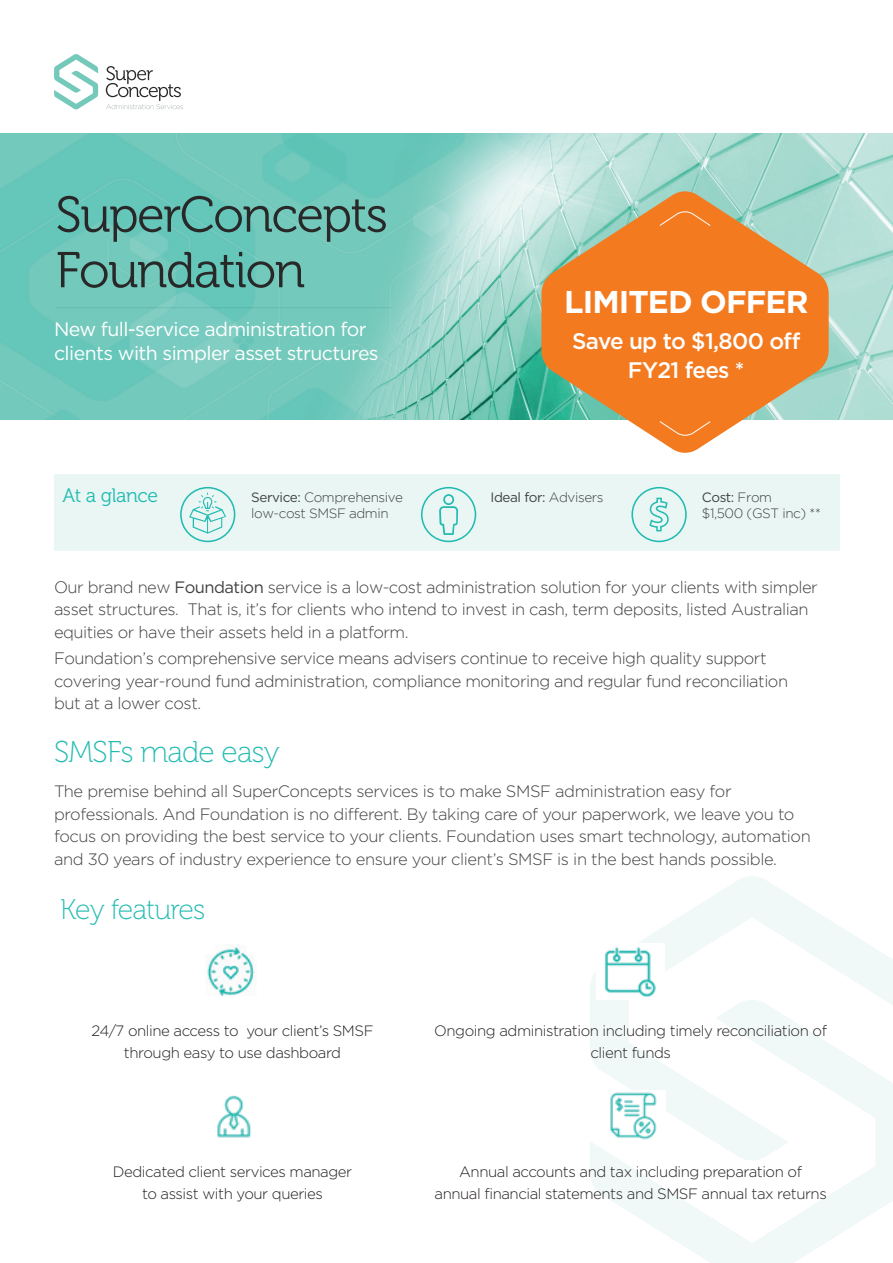
<style>
.page{position:relative;width:893px;height:1263px;background:#fff}
.page>*{position:absolute;margin:0;border:0;box-sizing:border-box;transform-origin:0 0}
.subhead_2{font:50.25px/55.5px "Museo 300";letter-spacing:-.03em;color:#282828}
.t1{font:700 31.5px "Gotham";letter-spacing:-.03em;color:#fff}
.body_text_1{font:30px "Museo 100";letter-spacing:-.025em;color:#21bbb1}
.Heading_2{font:28.5px "Museo 100";letter-spacing:-.03em;color:#21bbb1}
.t2{font:500 22.5px/28.5px "Gotham";letter-spacing:-.03em;color:#fff;text-align:center}
.t3{font:19.5px/24px "Gotham";letter-spacing:-.03em;color:#fff}
.Heading_2-2{font:19.5px "Museo 300";letter-spacing:-.02em;color:#21bbb1}
.body_text_1-2{font:300 16.5px/22.5px "Gotham";letter-spacing:-.03em;color:#414142}
.body_text_1-3{font:300 16.5px/22.5px "Gotham";letter-spacing:-.025em;color:#414142}
.body_text_1-4{font:300 15px/22.5px "Gotham";letter-spacing:-.03em;color:#231f20;text-align:center}
.body_text_1-5{font:300 13.5px/16.5px "Gotham";letter-spacing:-.03em;color:#414142}
.t4{font:13.5px "Gotham";letter-spacing:-.03em;color:#414142}
.s1{font-weight:400}
.s2{font-weight:300}
</style>
<div class="page">
<svg style="left:590px;top:876px;width:303px;height:124px"></svg>
<svg style="left:590px;top:1000px;width:303px;height:263px"></svg>
<img style="left:0;top:134px;width:893px;height:285px">
<hr style="left:56px;top:307px;width:335px;height:1px;background:#025248">
<div style="left:54px;top:474px;width:786px;height:77px;background:#e9f6f4"></div>
<svg style="left:180px;top:487px;width:55px;height:55px;background:#c7ebe8"></svg>
<svg style="left:421px;top:487px;width:55px;height:55px;background:#cbede9"></svg>
<svg style="left:631px;top:487px;width:56px;height:55px;background:#cbedea"></svg>
<img style="left:205px;top:944px;width:52px;height:52px">
<img style="left:596px;top:944px;width:69px;height:55px">
<img style="left:217px;top:1095px;width:34px;height:43px">
<img style="left:596px;top:1090px;width:70px;height:55px">
<svg style="left:54px;top:54px;width:44px;height:55px"></svg>
<svg style="left:106px;top:66px;width:77px;height:43px"></svg>
<svg style="left:541px;top:190px;width:288px;height:263px;background:#dca268"></svg>
<div style="left:659px;top:210px;width:52px;height:227px;background:#f47a20"></div>
<p class="subhead_2" style="left:56px;top:188px;width:334px">SuperConcepts<br>Foundation</p>
<p class="t3" style="left:54px;top:316px;width:326px">New full-service administration for clients with simpler asset structures</p>
<p class="t1" style="left:564px;top:284px;width:246px">LIMITED OFFER</p>
<p class="t2" style="left:572px;top:326px;width:230px">Save up to $1,800 off<br>FY21 fees *</p>
<p class="Heading_2-2" style="left:63px;top:484px;width:97px">At a glance</p>
<p class="body_text_1-5" style="left:251px;top:489px;width:153px"><span class="s1">Service:</span> Comprehensive low-cost SMSF admin</p>
<p class="t4" style="left:490px;top:488px;width:115px">Ideal for: <span class="s2">Advisers</span></p>
<p class="body_text_1-5" style="left:702px;top:489px;width:120px"><span class="s1">Cost:</span> From<br>$1,500 (GST inc) **</p>
<p class="body_text_1-2" style="left:54px;top:575px;width:765px">Our brand new <span class="s1">Foundation</span> service is a low-cost administration solution for your clients with simpler asset structures. That is, it’s for clients who intend to invest in cash, term deposits, listed Australian equities or have their assets held in a platform.</p>
<p class="body_text_1-2" style="left:54px;top:647px;width:736px">Foundation’s comprehensive service means advisers continue to receive high quality support covering year-round fund administration, compliance monitoring and regular fund reconciliation but at a lower cost.</p>
<p class="body_text_1" style="left:54px;top:735px;width:227px">SMSFs made easy</p>
<p class="body_text_1-3" style="left:54px;top:780px;width:758px">The premise behind all SuperConcepts services is to make SMSF administration easy for professionals. And Foundation is no different. By taking care of your paperwork, we leave you to focus on providing the best service to your clients. Foundation uses smart technology, automation and 30 years of industry experience to ensure your client’s SMSF is in the best hands possible.</p>
<p class="Heading_2" style="left:60px;top:894px;width:147px">Key features</p>
<p class="body_text_1-4" style="left:92px;top:1019px;width:283px">24/7 online access to your client’s SMSF through easy to use dashboard</p>
<p class="body_text_1-4" style="left:434px;top:1019px;width:394px">Ongoing administration including timely reconciliation of client funds</p>
<p class="body_text_1-4" style="left:113px;top:1160px;width:241px">Dedicated client services manager to assist with your queries</p>
<p class="body_text_1-4" style="left:434px;top:1160px;width:394px">Annual accounts and tax including preparation of annual financial statements and SMSF annual tax returns</p>
</div>
